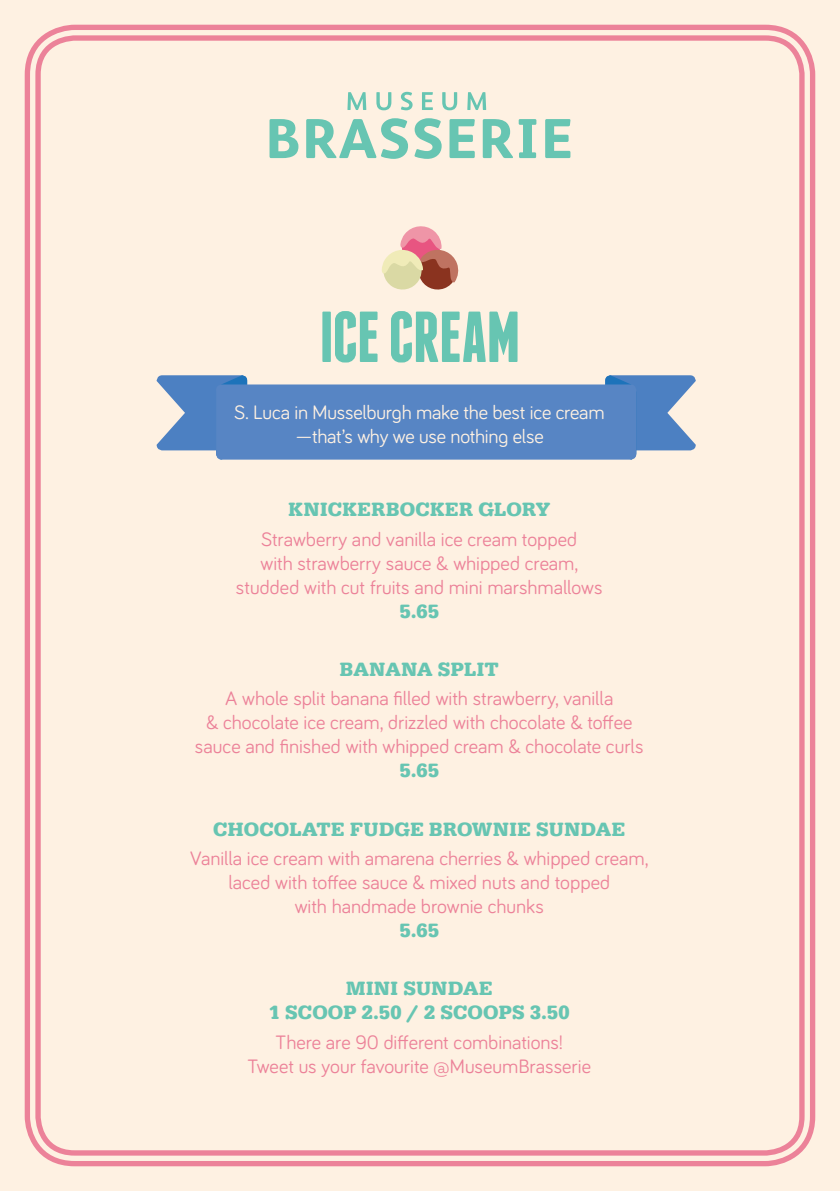
<style>
.page{position:relative;width:840px;height:1191px;background:#fff}
.page>*{position:absolute;margin:0;border:0;box-sizing:border-box;transform-origin:0 0}
.t1{font:72px "Benugo Franchise";letter-spacing:-.02em;color:#67c5b2}
.t2{font:20px/24px "Bariol";color:#ec8299;text-align:center}
.t3{font:700 20px/24px "Typewriter URW";color:#67c5b2;text-align:center}
.t4{font:20px/24px "Bariol";letter-spacing:-.01em;color:#fef1e2;text-align:center}
.s1{font-family:"Typewriter URW";font-weight:700;color:#67c5b2}
</style>
<div class="page">
<div style="left:0;top:0;width:839px;height:1191px;background:#fef1e2"></div>
<div style="left:25px;top:25px;width:789px;height:1141px;border:5px solid #ec8299;border-radius:47px"></div>
<div style="left:35px;top:35px;width:769px;height:1120px;border:5px solid #ec8299;border-radius:37px"></div>
<svg style="left:347px;top:92px;width:19px;height:18px"></svg>
<svg style="left:376px;top:92px;width:15px;height:18px"></svg>
<svg style="left:400px;top:92px;width:12px;height:18px"></svg>
<svg style="left:422px;top:92px;width:10px;height:18px"></svg>
<svg style="left:442px;top:92px;width:15px;height:18px"></svg>
<svg style="left:467px;top:92px;width:19px;height:18px"></svg>
<svg style="left:269px;top:119px;width:29px;height:39px"></svg>
<svg style="left:306px;top:118px;width:102px;height:41px"></svg>
<svg style="left:414px;top:118px;width:27px;height:41px"></svg>
<svg style="left:449px;top:119px;width:25px;height:39px"></svg>
<svg style="left:482px;top:119px;width:30px;height:39px"></svg>
<svg style="left:518px;top:119px;width:18px;height:39px"></svg>
<svg style="left:545px;top:119px;width:25px;height:39px"></svg>
<svg style="left:605px;top:375px;width:90px;height:75px;fill:#4c80c2"></svg>
<svg style="left:156px;top:375px;width:91px;height:75px;fill:#4c80c2"></svg>
<svg style="left:605px;top:375px;width:31px;height:84px"></svg>
<svg style="left:216px;top:375px;width:31px;height:84px"></svg>
<div style="left:216px;top:384px;width:420px;height:75px;background:#5785c4;border-radius:6px"></div>
<svg style="left:382px;top:226px;width:77px;height:64px"></svg>
<p class="t1" style="left:319px;top:303px;width:203px">ICE CREAM</p>
<p class="t4" style="left:234px;top:399px;width:371px">S. Luca in Musselburgh make the best ice cream —that’s why we use nothing else</p>
<p class="t3" style="left:288px;top:498px;width:263px">KNICKERBOCKER GLORY</p>
<p class="t2" style="left:236px;top:526px;width:368px">Strawberry and vanilla ice cream topped<br>with strawberry sauce &amp; whipped cream, studded with cut fruits and mini marshmallows<br><span class="s1">5.65</span></p>
<p class="t3" style="left:339px;top:657px;width:161px">BANANA SPLIT</p>
<p class="t2" style="left:195px;top:686px;width:450px">A whole split banana filled with strawberry, vanilla<br>&amp; chocolate ice cream, drizzled with chocolate &amp; toffee sauce and finished with whipped cream &amp; chocolate curls <span class="s1">5.65</span></p>
<p class="t3" style="left:213px;top:817px;width:413px">CHOCOLATE FUDGE BROWNIE SUNDAE</p>
<p class="t2" style="left:190px;top:845px;width:459px">Vanilla ice cream with amarena cherries &amp; whipped cream, laced with toffee sauce &amp; mixed nuts and topped<br>with handmade brownie chunks<br><span class="s1">5.65</span></p>
<p class="t3" style="left:269px;top:977px;width:302px">MINI SUNDAE<br>1 SCOOP 2.50 / 2 SCOOPS 3.50</p>
<p class="t2" style="left:247px;top:1029px;width:345px">There are 90 different combinations!<br>Tweet us your favourite @MuseumBrasserie</p>
</div>
